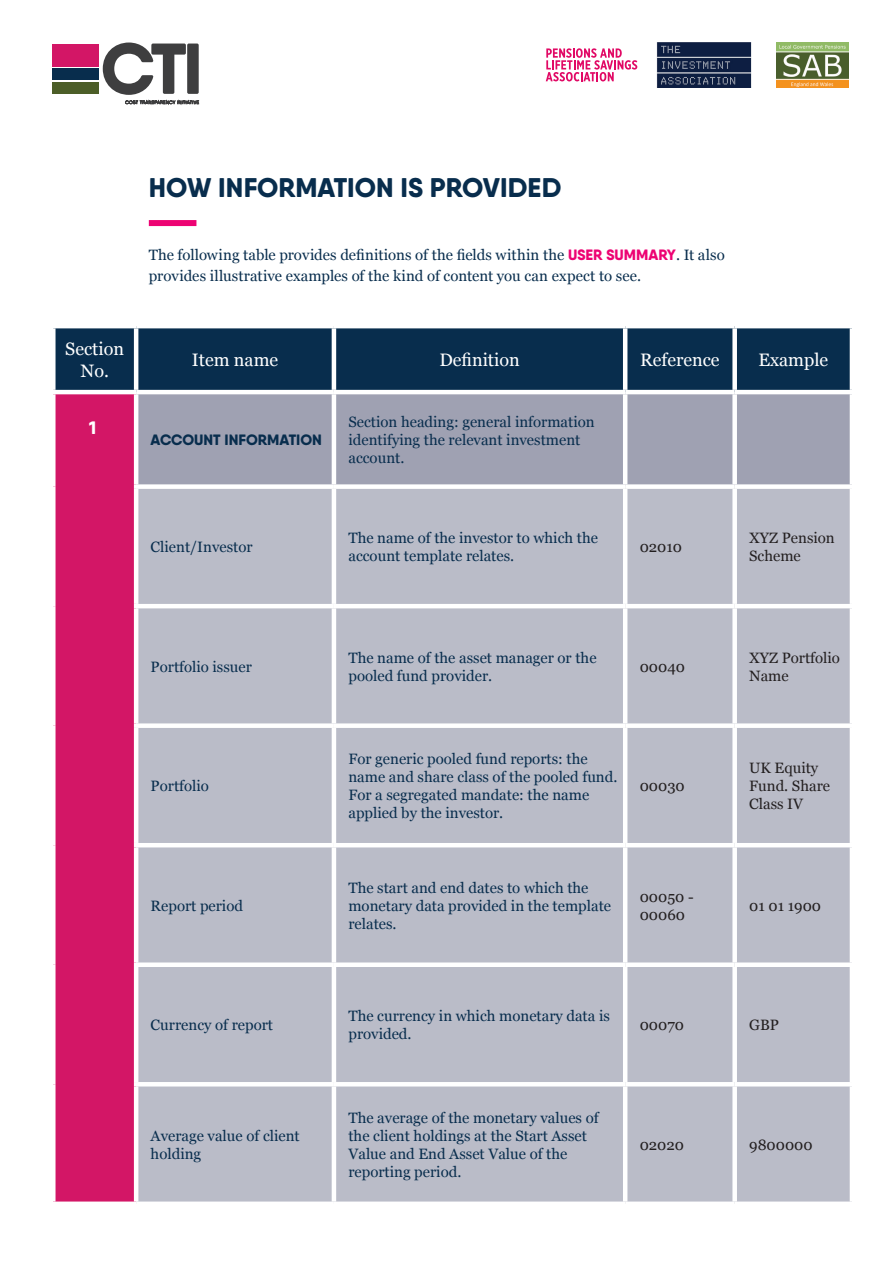
<style>
.page{position:relative;width:893px;height:1263px;background:#fff}
.page>*{position:absolute;margin:0;border:0;box-sizing:border-box;transform-origin:0 0}
.t1{font:800 27px "Qanelas Soft DEMO";color:#082d4d}
.t2{font:18px "Georgia";color:#fff}
.t3{font:800 18px "Qanelas Soft DEMO";color:#fff}
.t4{font:15px/18px "Georgia";color:#082d4d}
.t5{font:15px/18px "Georgia";color:#231f20}
.t6{font:800 15px "Qanelas Soft DEMO";color:#082d4d}
.s1{font-family:"Qanelas Soft DEMO";font-weight:800;color:#ed0373}
</style>
<div class="page">
<div style="left:149px;top:220px;width:47px;height:6px;background:#ed0373"></div>
<div style="left:52px;top:44px;width:47px;height:23px;background:#d31666"></div>
<div style="left:52px;top:69px;width:47px;height:11px;background:#082d4d"></div>
<div style="left:52px;top:82px;width:47px;height:12px;background:#4c5e28"></div>
<svg style="left:103px;top:43px;width:96px;height:62px"></svg>
<svg style="left:546px;top:48px;width:91px;height:33px"></svg>
<img style="left:776px;top:42px;width:73px;height:46px">
<img style="left:656px;top:42px;width:95px;height:46px">
<div style="left:56px;top:328px;width:794px;height:62px;background:#082d4d"></div>
<div style="left:53px;top:392px;width:83px;height:812px;background:#d31666"></div>
<div style="left:138px;top:394px;width:712px;height:90px;background:#9fa1b2"></div>
<div style="left:138px;top:489px;width:712px;height:712px;background:#babcc8"></div>
<hr style="left:332px;top:394px;width:4px;height:90px;background:#fff">
<hr style="left:623px;top:394px;width:4px;height:90px;background:#fff">
<div style="left:732px;top:394px;width:5px;height:90px;background:#fff"></div>
<div style="left:134px;top:484px;width:200px;height:5px;background:#fff"></div>
<hr style="left:332px;top:489px;width:4px;height:115px;background:#fff">
<hr style="left:623px;top:489px;width:4px;height:115px;background:#fff">
<div style="left:732px;top:489px;width:5px;height:115px;background:#fff"></div>
<hr style="left:134px;top:604px;width:200px;height:4px;background:#fff">
<hr style="left:334px;top:604px;width:291px;height:4px;background:#fff">
<hr style="left:332px;top:608px;width:4px;height:115px;background:#fff">
<hr style="left:625px;top:604px;width:110px;height:4px;background:#fff">
<hr style="left:623px;top:608px;width:4px;height:115px;background:#fff">
<hr style="left:735px;top:604px;width:119px;height:4px;background:#fff">
<div style="left:732px;top:608px;width:5px;height:115px;background:#fff"></div>
<div style="left:134px;top:723px;width:200px;height:5px;background:#fff"></div>
<div style="left:334px;top:723px;width:291px;height:5px;background:#fff"></div>
<hr style="left:332px;top:728px;width:4px;height:115px;background:#fff">
<div style="left:625px;top:723px;width:110px;height:5px;background:#fff"></div>
<hr style="left:623px;top:728px;width:4px;height:115px;background:#fff">
<div style="left:735px;top:723px;width:119px;height:5px;background:#fff"></div>
<div style="left:732px;top:728px;width:5px;height:115px;background:#fff"></div>
<hr style="left:134px;top:843px;width:200px;height:4px;background:#fff">
<hr style="left:334px;top:843px;width:291px;height:4px;background:#fff">
<hr style="left:332px;top:847px;width:4px;height:115px;background:#fff">
<hr style="left:625px;top:843px;width:110px;height:4px;background:#fff">
<hr style="left:623px;top:847px;width:4px;height:115px;background:#fff">
<hr style="left:735px;top:843px;width:119px;height:4px;background:#fff">
<div style="left:732px;top:847px;width:5px;height:115px;background:#fff"></div>
<div style="left:134px;top:962px;width:200px;height:5px;background:#fff"></div>
<div style="left:334px;top:962px;width:291px;height:5px;background:#fff"></div>
<hr style="left:332px;top:967px;width:4px;height:115px;background:#fff">
<div style="left:625px;top:962px;width:110px;height:5px;background:#fff"></div>
<hr style="left:623px;top:967px;width:4px;height:115px;background:#fff">
<div style="left:735px;top:962px;width:119px;height:5px;background:#fff"></div>
<div style="left:732px;top:967px;width:5px;height:115px;background:#fff"></div>
<hr style="left:134px;top:1082px;width:200px;height:4px;background:#fff">
<hr style="left:334px;top:1082px;width:291px;height:4px;background:#fff">
<hr style="left:332px;top:1086px;width:4px;height:115px;background:#fff">
<hr style="left:625px;top:1082px;width:110px;height:4px;background:#fff">
<hr style="left:623px;top:1086px;width:4px;height:115px;background:#fff">
<hr style="left:735px;top:1082px;width:119px;height:4px;background:#fff">
<div style="left:732px;top:1086px;width:5px;height:115px;background:#fff"></div>
<hr style="left:134px;top:328px;width:4px;height:62px;background:#fff">
<hr style="left:332px;top:328px;width:4px;height:62px;background:#fff">
<hr style="left:623px;top:328px;width:4px;height:62px;background:#fff">
<div style="left:732px;top:328px;width:5px;height:62px;background:#fff"></div>
<hr style="left:51px;top:390px;width:85px;height:4px;background:#fff">
<div style="left:51px;top:394px;width:5px;height:93px;background:#fff"></div>
<hr style="left:134px;top:394px;width:4px;height:90px;background:#fff">
<div style="left:51px;top:487px;width:5px;height:119px;background:#fff"></div>
<hr style="left:134px;top:489px;width:4px;height:115px;background:#fff">
<div style="left:51px;top:606px;width:5px;height:120px;background:#fff"></div>
<hr style="left:134px;top:608px;width:4px;height:115px;background:#fff">
<div style="left:51px;top:726px;width:5px;height:119px;background:#fff"></div>
<hr style="left:134px;top:728px;width:4px;height:115px;background:#fff">
<div style="left:51px;top:845px;width:5px;height:120px;background:#fff"></div>
<hr style="left:134px;top:847px;width:4px;height:115px;background:#fff">
<div style="left:51px;top:965px;width:5px;height:119px;background:#fff"></div>
<hr style="left:134px;top:967px;width:4px;height:115px;background:#fff">
<div style="left:51px;top:1084px;width:5px;height:117px;background:#fff"></div>
<hr style="left:134px;top:1086px;width:4px;height:115px;background:#fff">
<div style="left:51px;top:1201px;width:85px;height:5px;background:#fff"></div>
<p class="t2" style="left:65px;top:336px;width:60px">Section</p>
<p class="t2" style="left:81px;top:357px;width:30px">No.</p>
<p class="t3" style="left:89px;top:420px;width:9px">1</p>
<p class="t1" style="left:149px;top:176px;width:414px">HOW INFORMATION IS PROVIDED</p>
<p class="t4" style="left:149px;top:243px;width:578px;line-height:21.6px">The following table provides definitions of the fields within the <span class="s1">USER SUMMARY</span>. It also provides illustrative examples of the kind of content you can expect to see.</p>
<p class="t2" style="left:192px;top:347px;width:88px">Item name</p>
<p class="t2" style="left:439px;top:347px;width:82px">Definition</p>
<p class="t2" style="left:640px;top:347px;width:81px">Reference</p>
<p class="t2" style="left:758px;top:347px;width:71px">Example</p>
<p class="t6" style="left:151px;top:433px;width:173px">ACCOUNT INFORMATION</p>
<p class="t4" style="left:348px;top:412px;width:248px">Section heading: general information identifying the relevant investment account.</p>
<p class="t4" style="left:151px;top:537px;width:103px">Client/Investor</p>
<p class="t4" style="left:348px;top:528px;width:251px">The name of the investor to which the account template relates.</p>
<p class="t5" style="left:640px;top:537px;width:44px">02010</p>
<p class="t5" style="left:749px;top:528px;width:87px">XYZ Pension<br>Scheme</p>
<p class="t4" style="left:151px;top:657px;width:103px">Portfolio issuer</p>
<p class="t4" style="left:348px;top:648px;width:250px">The name of the asset manager or the pooled fund provider.</p>
<p class="t5" style="left:640px;top:657px;width:47px">00040</p>
<p class="t5" style="left:749px;top:648px;width:92px">XYZ Portfolio<br>Name</p>
<p class="t4" style="left:151px;top:776px;width:60px">Portfolio</p>
<p class="t4" style="left:151px;top:896px;width:94px">Report period</p>
<p class="t4" style="left:348px;top:749px;width:271px">For generic pooled fund reports: the name and share class of the pooled fund.<br>For a segregated mandate: the name applied by the investor.</p>
<p class="t4" style="left:348px;top:878px;width:264px">The start and end dates to which the monetary data provided in the template relates.</p>
<p class="t5" style="left:640px;top:776px;width:47px">00030</p>
<p class="t5" style="left:749px;top:758px;width:82px">UK Equity<br>Fund. Share<br>Class IV</p>
<p class="t5" style="left:640px;top:887px;width:55px">00050 -<br>00060</p>
<p class="t5" style="left:749px;top:896px;width:73px">01 01 1900</p>
<p class="t4" style="left:151px;top:1015px;width:124px">Currency of report</p>
<p class="t4" style="left:348px;top:1006px;width:263px">The currency in which monetary data is provided.</p>
<p class="t4" style="left:151px;top:1126px;width:151px">Average value of client holding</p>
<p class="t4" style="left:348px;top:1108px;width:252px">The average of the monetary values of the client holdings at the Start Asset<br>Value and End Asset Value of the reporting period.</p>
<p class="t5" style="left:640px;top:1015px;width:46px">00070</p>
<p class="t5" style="left:749px;top:1015px;width:31px">GBP</p>
<p class="t5" style="left:640px;top:1135px;width:46px">02020</p>
<p class="t5" style="left:749px;top:1135px;width:65px">9800000</p>
</div>
